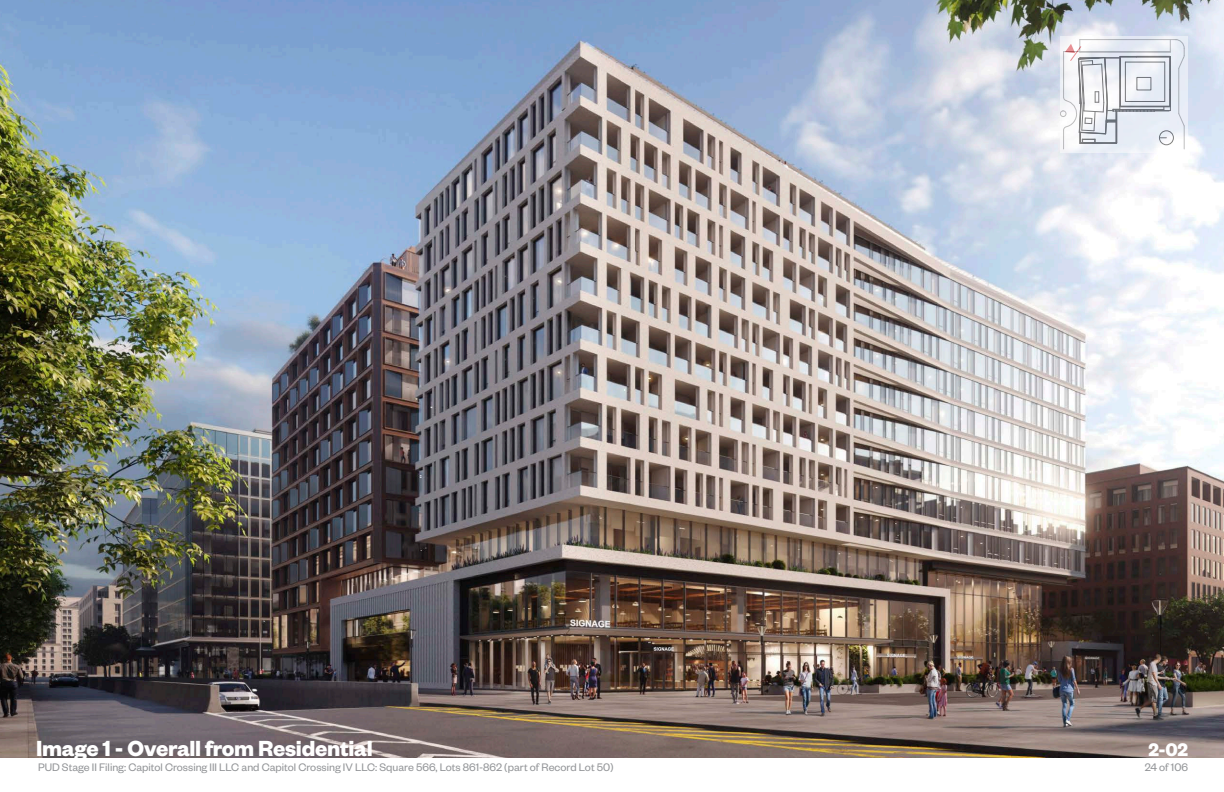
<style>
.page{position:relative;width:1224px;height:792px;background:#fff}
.page>*{position:absolute;margin:0;border:0;box-sizing:border-box;transform-origin:0 0}
.Page_Title{font:700 24px "Founders Grotesk";letter-spacing:-.01em;color:#fff}
.Section{font:700 20px "Founders Grotesk";color:#fff}
.t1{font:12px "Founders Grotesk";color:#939598}
</style>
<div class="page">
<img style="left:0;top:0;width:1224px;height:757px">
<svg style="left:1060px;top:36px;width:128px;height:116px"></svg>
<svg style="left:1060px;top:39px;width:125px;height:110px"></svg>
<p class="Page_Title" style="left:36px;top:733px;width:338px">Image 1 - Overall from Residential</p>
<p class="Section" style="left:1149px;top:737px;width:41px">2-02</p>
<p class="t1" style="left:38px;top:760px;width:577px">PUD Stage II Filing: Capitol Crossing III LLC and Capitol Crossing IV LLC: Square 566, Lots 861-862 (part of Record Lot 50)</p>
<p class="t1" style="left:1145px;top:760px;width:45px">24 of 106</p>
</div>
